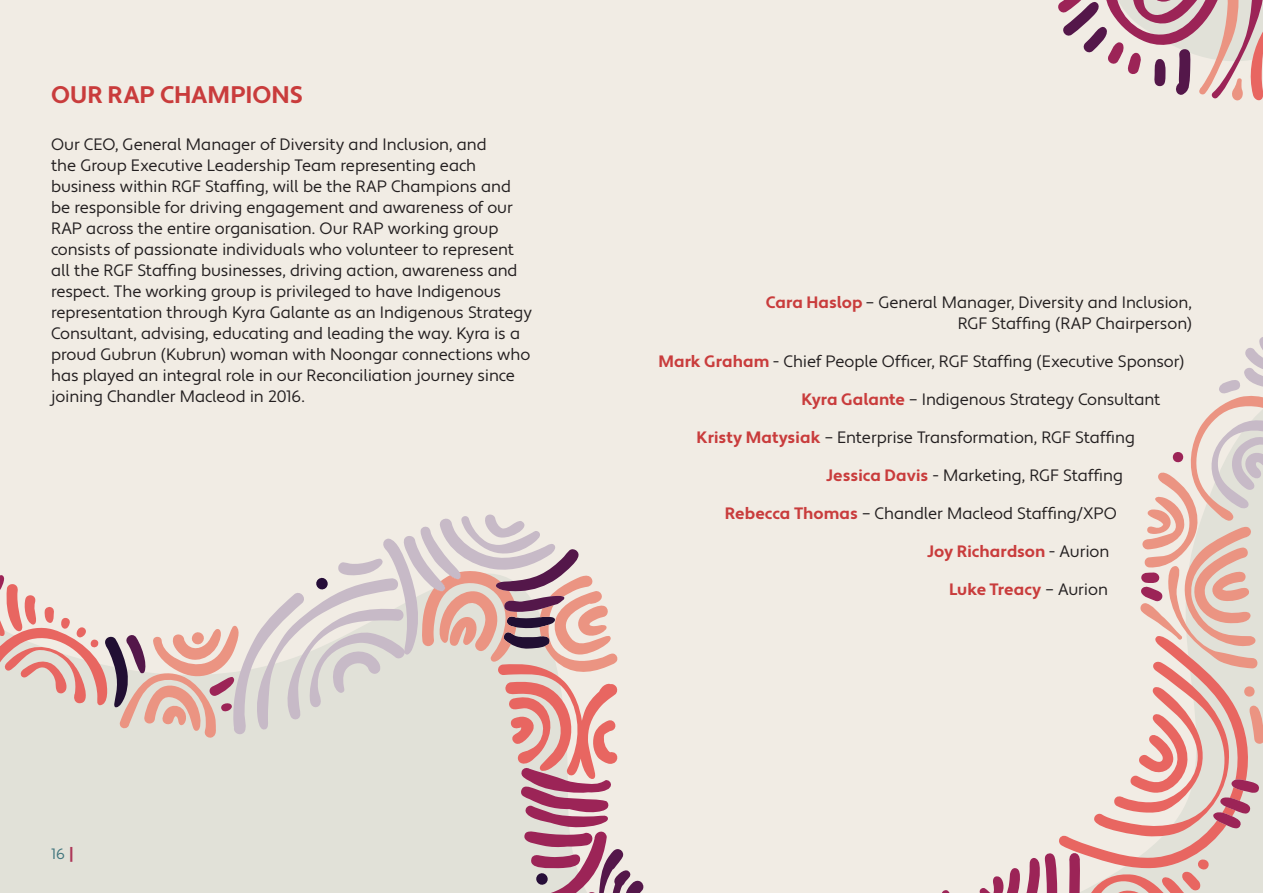
<style>
.page{position:relative;width:1263px;height:893px;background:#f1ece4}
.page>*{position:absolute;margin:0;border:0;box-sizing:border-box;transform-origin:0 0}
.RGF_ORANGE_HEADING_B{font:700 24px "Apertura";color:#c93c3c}
.t1{font:16.5px/21px "Apertura";letter-spacing:-.005em;color:#231f20}
.t2{font:700 16.5px "Apertura";color:#c93c3c}
.t3{font:15px "Apertura";color:#40757d}
.s1{font-weight:700;font-size:16.5px;color:#ad3859}
.s2{font-weight:700;color:#c93c3c}
.s3{font-weight:400;color:#231f20}
</style>
<div class="page">
<svg style="left:0;top:514px;width:644px;height:379px"></svg>
<svg style="left:942px;top:337px;width:321px;height:556px"></svg>
<svg style="left:1058px;top:0;width:205px;height:101px"></svg>
<p class="RGF_ORANGE_HEADING_B" style="left:51px;top:80px;width:254px">OUR RAP CHAMPIONS</p>
<p class="t1" style="left:51px;top:134px;width:482px">Our CEO, General Manager of Diversity and Inclusion, and<br>the Group Executive Leadership Team representing each business within RGF Staffing, will be the RAP Champions and be responsible for driving engagement and awareness of our RAP across the entire organisation. Our RAP working group consists of passionate individuals who volunteer to represent all the RGF Staffing businesses, driving action, awareness and respect. The working group is privileged to have Indigenous representation through Kyra Galante as an Indigenous Strategy Consultant, advising, educating and leading the way. Kyra is a proud Gubrun (Kubrun) woman with Noongar connections who has played an integral role in our Reconciliation journey since joining Chandler Macleod in 2016.</p>
<p class="t3" style="left:51px;top:845px;width:24px">16 <span class="s1">|</span></p>
<p class="t1" style="left:766px;top:293px;width:427px;text-align:right"><span class="s2">Cara Haslop</span> – General Manager, Diversity and Inclusion,<br>RGF Staffing (RAP Chairperson)</p>
<p class="t1" style="left:658px;top:352px;width:527px"><span class="s2">Mark Graham</span> - Chief People Officer, RGF Staffing (Executive Sponsor)</p>
<p class="t1" style="left:801px;top:390px;width:360px"><span class="s2">Kyra Galante</span> – Indigenous Strategy Consultant</p>
<p class="t1" style="left:696px;top:428px;width:440px"><span class="s2">Kristy Matysiak</span> – Enterprise Transformation, RGF Staffing</p>
<p class="t1" style="left:826px;top:466px;width:298px"><span class="s2">Jessica Davis</span> - Marketing, RGF Staffing</p>
<p class="t1" style="left:725px;top:504px;width:393px"><span class="s2">Rebecca Thomas</span> – Chandler Macleod Staffing/XPO</p>
<p class="t2" style="left:927px;top:542px;width:184px">Joy Richardson <span class="s3">- Aurion</span></p>
<p class="t2" style="left:949px;top:580px;width:160px">Luke Treacy <span class="s3">– Aurion</span></p>
</div>
